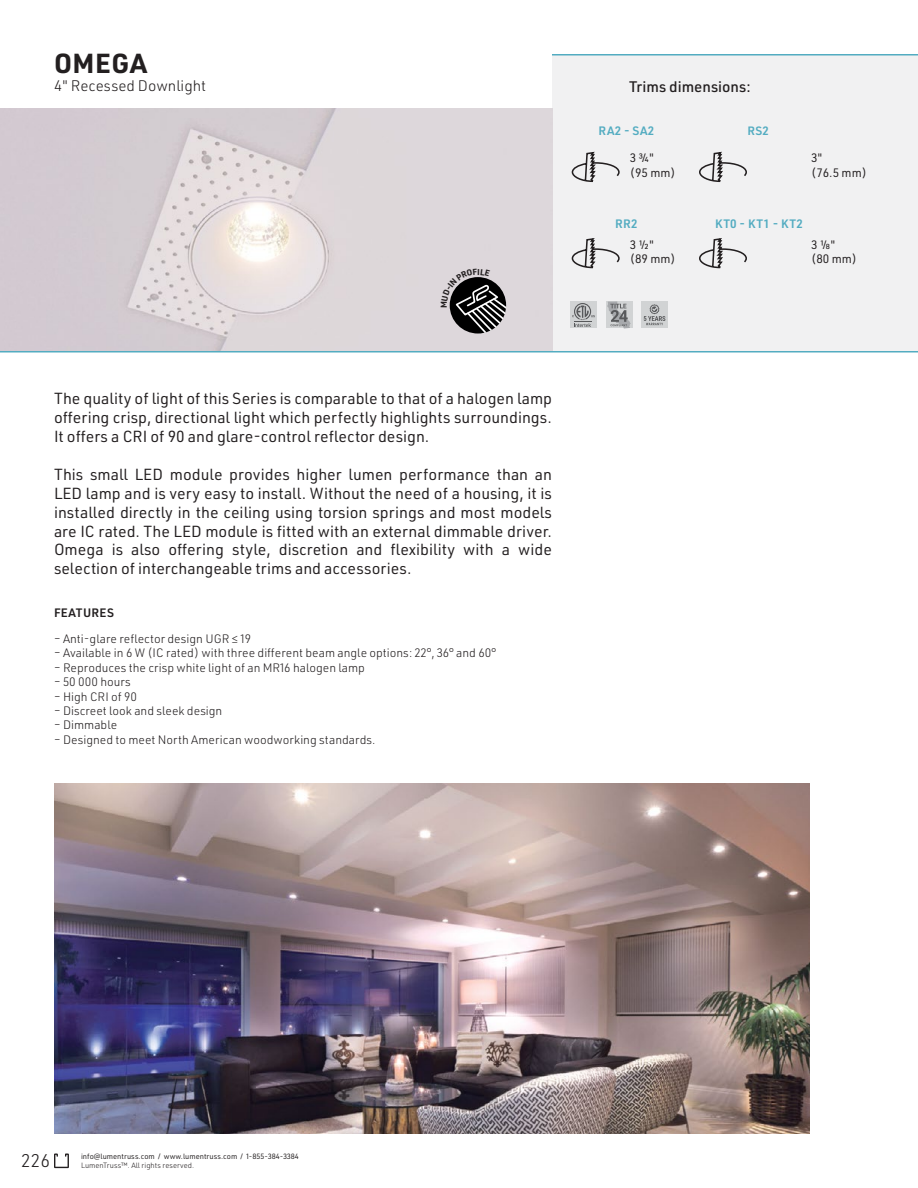
<style>
.page{position:relative;width:918px;height:1188px;background:#fff}
.page>*{position:absolute;margin:0;border:0;box-sizing:border-box;transform-origin:0 0}
.Titre{font:700 27px "URWDIN";letter-spacing:.02em;color:#231f20}
.t1{font:300 18px "URWDIN";color:#231f20}
.Description_produit{font:15.75px/18.9px "URWDIN";color:#231f20;text-align:justify}
.t2{font:500 15px "URWDIN";color:#231f20}
.Soutitre_code-produi{font:300 15px "URWDIN";color:#231f20}
.t3{font:300 12px "URWDIN";color:#231f20}
.Description_produit-2{font:12px "URWDIN";color:#231f20}
.Titre-Section_No_lin{font:600 12px "URWDIN";letter-spacing:.05em;color:#53acc1}
.Titre-Section_No_lin-2{font:600 12px "URWDIN";letter-spacing:.025em;color:#53acc1}
.Titre-Section_No_lin-3{font:600 12px "URWDIN";letter-spacing:.025em;color:#231f20}
.Titre-Section_No_lin-4{font:600 11.85px "URWDIN";color:#53acc1}
.t4{font:7.5px "URWDIN";color:#231f20}
.t5{font:300 7.5px "URWDIN";color:#231f20}
</style>
<div class="page">
<div style="left:552px;top:54px;width:366px;height:298px;background:#f1f1f2"></div>
<hr style="left:0;top:351px;width:918px;height:1px;background:#53acc1">
<hr style="left:552px;top:54px;width:366px;height:2px;background:#53acc1">
<svg style="left:54px;top:1153px;width:15px;height:15px"></svg>
<img style="left:0;top:108px;width:552px;height:243px">
<img style="left:54px;top:783px;width:756px;height:351px">
<div style="left:641px;top:302px;width:27px;height:26px;background:#d1d3d4"></div>
<svg style="left:644px;top:304px;width:21px;height:21px"></svg>
<div style="left:570px;top:302px;width:27px;height:26px;background:#d1d3d4"></div>
<svg style="left:572px;top:303px;width:23px;height:24px"></svg>
<div style="left:606px;top:302px;width:27px;height:26px;background:#d1d3d4"></div>
<svg style="left:607px;top:301px;width:24px;height:28px"></svg>
<svg style="left:571px;top:151px;width:49px;height:31px"></svg>
<svg style="left:571px;top:238px;width:49px;height:31px"></svg>
<svg style="left:699px;top:151px;width:48px;height:31px"></svg>
<svg style="left:699px;top:238px;width:48px;height:31px"></svg>
<svg style="left:441px;top:268px;width:65px;height:66px;background:#7a7779"></svg>
<p class="Titre" style="left:54px;top:45px;width:94px">OMEGA</p>
<p class="Soutitre_code-produi" style="left:54px;top:76px;width:154px">4" Recessed Downlight</p>
<p class="t2" style="left:601px;top:76px;width:180px">Cross-section dime ions:</p>
<p class="t2" style="left:629px;top:76px;width:123px">Trims dimensions:</p>
<p class="Titre-Section_No_lin-2" style="left:598px;top:123px;width:57px">RA2 - SA2</p>
<p class="Description_produit-2" style="left:630px;top:150px;width:26px">3 ¾"</p>
<p class="Description_produit-2" style="left:630px;top:165px;width:47px">(95 mm)</p>
<p class="Titre-Section_No_lin-4" style="left:747px;top:123px;width:23px">RS2</p>
<p class="Description_produit-2" style="left:811px;top:150px;width:13px">3"</p>
<p class="Description_produit-2" style="left:811px;top:165px;width:57px">(76.5 mm)</p>
<p class="Titre-Section_No_lin-2" style="left:615px;top:215px;width:24px">RR2</p>
<p class="Description_produit-2" style="left:630px;top:236px;width:26px">3 ½"</p>
<p class="Description_produit-2" style="left:630px;top:251px;width:47px">(89 mm)</p>
<p class="Titre-Section_No_lin" style="left:715px;top:215px;width:89px">KT0 - KT1 - KT2</p>
<p class="Description_produit-2" style="left:811px;top:236px;width:26px">3 ⅛"</p>
<p class="Description_produit-2" style="left:811px;top:251px;width:47px">(80 mm)</p>
<p class="Description_produit" style="left:54px;top:389px;width:500px">The quality of light of this Series is comparable to that of a halogen lamp offering crisp, directional light which perfectly highlights surroundings.<br>It offers a CRI of 90 and glare-control reflector design.</p>
<p class="Description_produit" style="left:54px;top:464px;width:500px">This small LED module provides higher lumen performance than an LED lamp and is very easy to install. Without the need of a housing, it is installed directly in the ceiling using torsion springs and most models are IC rated. The LED module is fitted with an external dimmable driver.<br>Omega is also offering style, discretion and flexibility with a wide selection of interchangeable trims and accessories.</p>
<p class="Titre-Section_No_lin-3" style="left:54px;top:604px;width:62px">FEATURES</p>
<p class="t3" style="left:54px;top:631px;width:199px">– Anti-glare reflector design UGR ≤ 19</p>
<p class="t3" style="left:54px;top:645px;width:444px">– Available in 6 W (IC rated) with three different beam angle options: 22°, 36° and 60°</p>
<p class="t3" style="left:54px;top:660px;width:313px">– Reproduces the crisp white light of an MR16 halogen lamp</p>
<p class="t3" style="left:54px;top:674px;width:78px">– 50 000 hours</p>
<p class="t3" style="left:54px;top:689px;width:85px">– High CRI of 90</p>
<p class="t3" style="left:54px;top:703px;width:170px">– Discreet look and sleek design</p>
<p class="t3" style="left:54px;top:717px;width:65px">– Dimmable</p>
<p class="t3" style="left:54px;top:732px;width:323px">– Designed to meet North American woodworking standards.</p>
<p class="t1" style="left:21px;top:1149px;width:31px">226</p>
<p class="t4" style="left:81px;top:1152px;width:219px">info@lumentruss.com / www.lumentruss.com / 1-855-384-3384</p>
<p class="t5" style="left:81px;top:1161px;width:115px">LumenTruss™. All rights reserved.</p>
</div>
